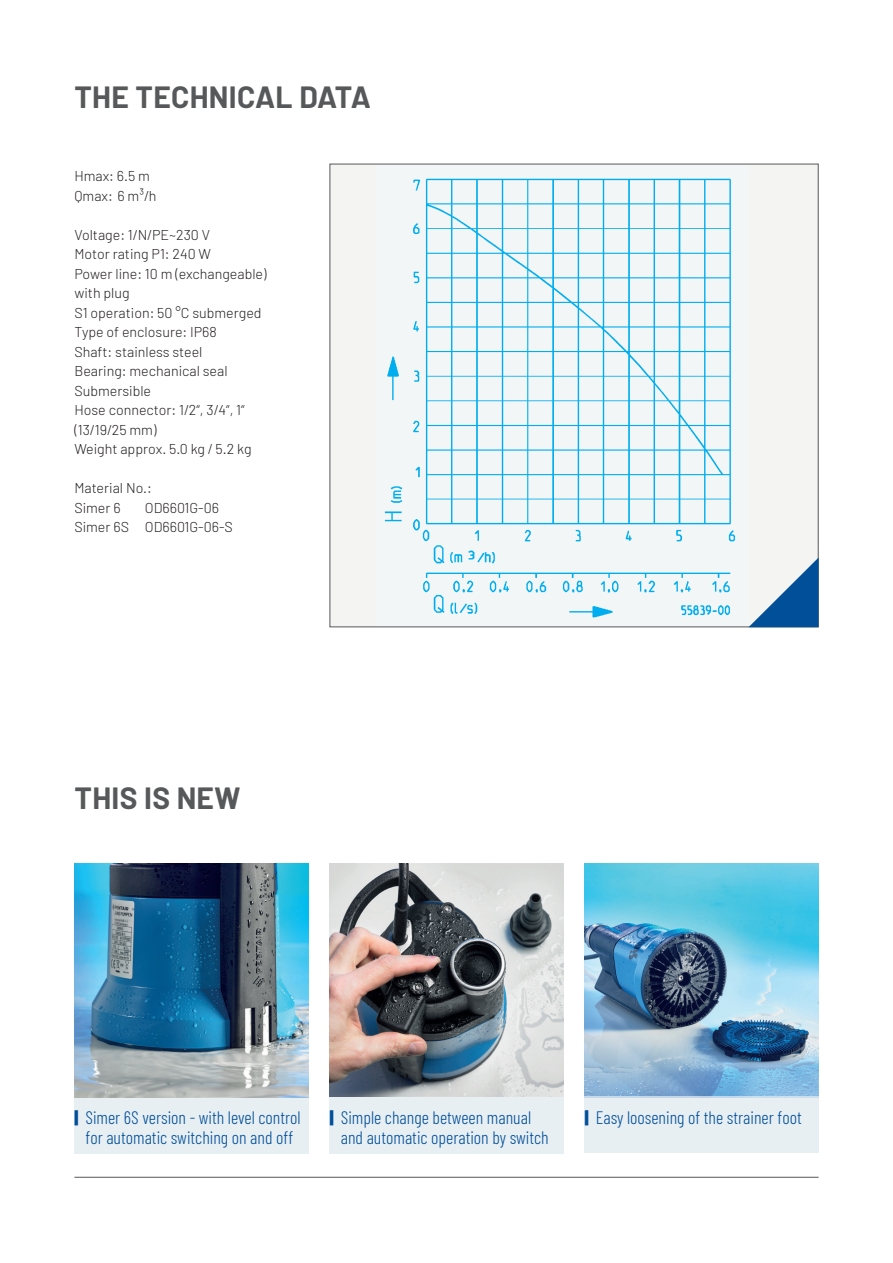
<style>
.page{position:relative;width:893px;height:1263px;background:#fff}
.page>*{position:absolute;margin:0;border:0;box-sizing:border-box;transform-origin:0 0}
.t1{font:700 30px "Barlow";letter-spacing:.01em;color:#57585a}
.t2{font:300 18px/19.5px "Barlow Condensed";color:#014e99}
.t3{font:300 14.25px/19.5px "Barlow";color:#231f20}
.s1{font-weight:900}
</style>
<div class="page">
<hr style="left:74px;top:1177px;width:745px;height:1px;background:#57585a">
<div style="left:330px;top:164px;width:488px;height:463px;background:#f4f4f2"></div>
<img style="left:384px;top:178px;width:352px;height:440px">
<svg style="left:748px;top:557px;width:71px;height:70px"></svg>
<div style="left:329px;top:1097px;width:234px;height:56px;background:#e7eff3"></div>
<img style="left:330px;top:864px;width:234px;height:233px">
<div style="left:74px;top:1097px;width:234px;height:56px;background:#e7eff3"></div>
<img style="left:74px;top:864px;width:234px;height:234px">
<img style="left:585px;top:864px;width:234px;height:233px">
<div style="left:585px;top:1097px;width:234px;height:56px;background:#e7eff3"></div>
<h1 class="t1" style="left:74px;top:78px;width:298px">THE TECHNICAL DATA</h1>
<p class="t3" style="left:74px;top:166px;width:84px">Hmax: 6.5 m<br>Qmax: 6 m³/h</p>
<p class="t3" style="left:74px;top:224px;width:194px">Voltage: 1/N/PE~230 V<br>Motor rating P1: 240 W<br>Power line: 10 m (exchangeable) with plug<br>S1 operation: 50 °C submerged<br>Type of enclosure: IP68<br>Shaft: stainless steel<br>Bearing: mechanical seal<br>Submersible<br>Hose connector: 1/2“, 3/4“, 1“ (13/19/25 mm)<br>Weight approx. 5.0 kg / 5.2 kg</p>
<p class="t3" style="left:74px;top:478px;width:79px">Material No.:<br>Simer 6</p>
<p class="t3" style="left:74px;top:497px;width:160px;text-indent:70px">OD6601G-06<br>Simer 6S OD6601G-06-S</p>
<h1 class="t1" style="left:75px;top:780px;width:167px">THIS IS NEW</h1>
<p class="t2" style="left:74px;top:1107px;width:228px;text-align:center"><span class="s1">|</span> Simer 6S version - with level control for automatic switching on and off</p>
<p class="t2" style="left:585px;top:1107px;width:218px"><span class="s1">|</span> Easy loosening of the strainer foot</p>
<p class="t2" style="left:341px;top:1107px;width:209px;text-indent:-11px"><span class="s1">|</span> Simple change between manual and automatic operation by switch</p>
</div>
